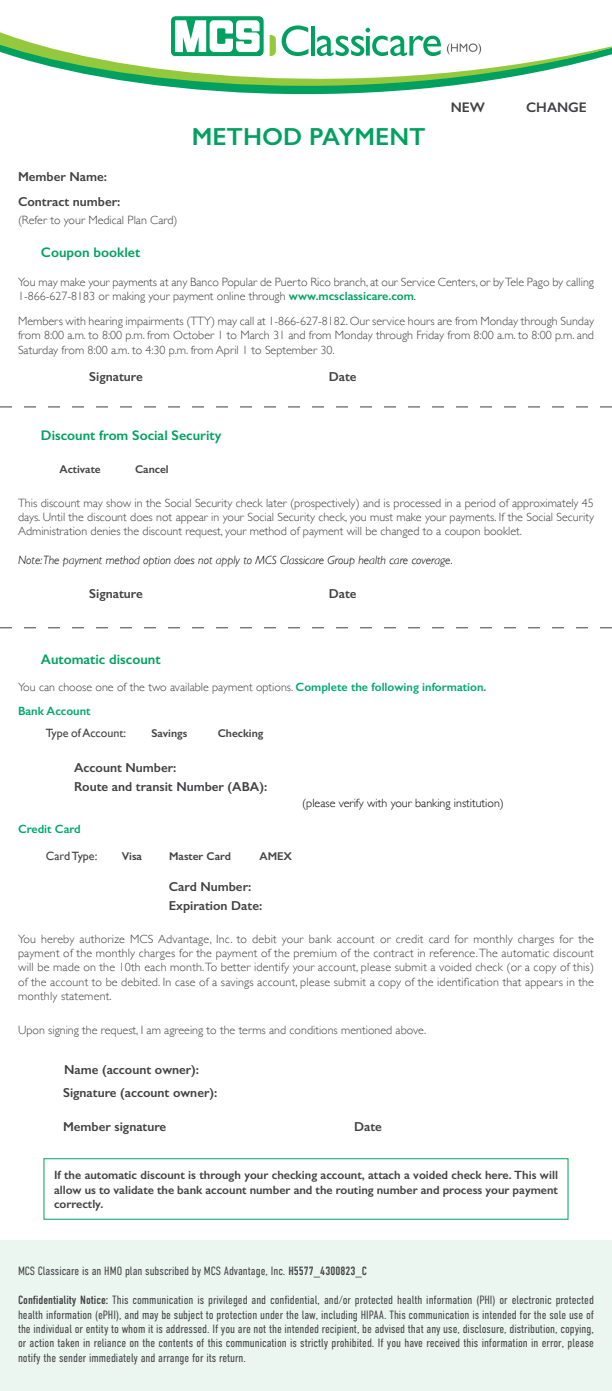
<style>
.page{position:relative;width:612px;height:1391px;background:#fff}
.page>*{position:absolute;margin:0;border:0;box-sizing:border-box;transform-origin:0 0}
.t1{font:600 24.8px "Gill Sans";color:#00a160}
.t2{font:600 13.9px "Gill Sans";color:#00a160}
.t3{font:600 13.9px "Gill Sans";color:#414042}
.t4{font:600 13px "Gill Sans";color:#414042}
.t5{font:300 12px/14.4px "Gill Sans";color:#414042;text-align:justify}
.t6{font:300 12px/14.4px "DIN Condensed";color:#414042;text-align:justify}
.t7{font:600 12px/14.4px "Gill Sans";color:#414042;text-align:justify}
.t8{font:italic 300 12px "Gill Sans";color:#000}
.t9{font:300 12px "Gill Sans";color:#000}
.t10{font:12px "Gill Sans";color:#414042}
.t11{font:600 12px "Gill Sans";color:#00a76d}
.t12{font:600 11.3px "Gill Sans";color:#414042}
.s1{font-weight:600;color:#00a160}
.s2{color:#000}
.s3{font-weight:600;color:#00a76d}
.s4{font-weight:400}
</style>
<div class="page">
<div style="left:0;top:1240px;width:612px;height:150px;background:#ebf6f1"></div>
<svg style="left:0;top:27px;width:612px;height:68px"></svg>
<svg style="left:282px;top:25px;width:26px;height:31px"></svg>
<hr style="left:311px;top:26px;width:4px;height:30px;background:#00a160">
<svg style="left:317px;top:28px;width:124px;height:28px"></svg>
<svg style="left:171px;top:16px;width:93px;height:40px"></svg>
<svg style="left:270px;top:35px;width:6px;height:21px"></svg>
<svg style="left:447px;top:43px;width:34px;height:12px"></svg>
<svg style="left:0;top:406px;width:612px;height:1px"></svg>
<svg style="left:0;top:627px;width:612px;height:1px"></svg>
<p class="t4" style="left:18px;top:169px;width:91px">Member Name:</p>
<p class="t4" style="left:18px;top:194px;width:104px">Contract number:</p>
<p class="t5" style="left:18px;top:212px;width:161px">(Refer to your Medical Plan Card)</p>
<p class="t2" style="left:41px;top:244px;width:101px">Coupon booklet</p>
<p class="t1" style="left:192px;top:122px;width:235px">METHOD PAYMENT</p>
<p class="t3" style="left:451px;top:99px;width:36px">NEW</p>
<p class="t3" style="left:526px;top:99px;width:62px">CHANGE</p>
<p class="t5" style="left:18px;top:274px;width:578px">You may make your payments at any Banco Popular de Puerto Rico branch, at our Service Centers, or by Tele Pago by calling<br>1-866-627-8183 or making your payment online through <span class="s1">www.mcsclassicare.com</span><span class="s2">.</span></p>
<p class="t5" style="left:18px;top:313px;width:578px">Members with hearing impairments (TTY) may call at 1-866-627-8182. Our service hours are from Monday through Sunday from 8:00 a.m. to 8:00 p.m. from October 1 to March 31 and from Monday through Friday from 8:00 a.m. to 8:00 p.m. and Saturday from 8:00 a.m. to 4:30 p.m. from April 1 to September 30.</p>
<p class="t4" style="left:89px;top:369px;width:55px">Signature</p>
<p class="t4" style="left:329px;top:369px;width:29px">Date</p>
<p class="t2" style="left:41px;top:427px;width:182px">Discount from Social Security</p>
<p class="t12" style="left:60px;top:462px;width:43px">Activate</p>
<p class="t12" style="left:135px;top:462px;width:35px">Cancel</p>
<p class="t5" style="left:18px;top:495px;width:578px">This discount may show in the Social Security check later (prospectively) and is processed in a period of approximately 45 days. Until the discount does not appear in your Social Security check, you must make your payments. If the Social Security Administration denies the discount request, your method of payment will be changed to a coupon booklet.</p>
<p class="t8" style="left:18px;top:553px;width:436px">Note: The payment method option does not apply to MCS Classicare Group health care coverage.</p>
<p class="t4" style="left:89px;top:585px;width:55px">Signature</p>
<p class="t4" style="left:329px;top:585px;width:29px">Date</p>
<p class="t2" style="left:41px;top:651px;width:121px">Automatic discount</p>
<p class="t5" style="left:18px;top:679px;width:470px">You can choose one of the two available payment options. <span class="s3">Complete the following information.</span></p>
<p class="t11" style="left:18px;top:704px;width:74px">Bank Account</p>
<p class="t10" style="left:46px;top:726px;width:82px">Type of Account:</p>
<p class="t12" style="left:151px;top:726px;width:37px">Savings</p>
<p class="t12" style="left:218px;top:726px;width:47px">Checking</p>
<p class="t4" style="left:74px;top:760px;width:104px">Account Number:</p>
<p class="t4" style="left:74px;top:779px;width:195px">Route and transit Number (ABA):</p>
<p class="t11" style="left:18px;top:821px;width:64px">Credit Card</p>
<p class="t10" style="left:46px;top:849px;width:53px">Card Type:</p>
<p class="t12" style="left:122px;top:849px;width:22px">Visa</p>
<p class="t12" style="left:169px;top:849px;width:63px">Master Card</p>
<p class="t12" style="left:259px;top:849px;width:34px">AMEX</p>
<p class="t4" style="left:169px;top:878px;width:84px">Card Number:</p>
<p class="t4" style="left:169px;top:897px;width:95px">Expiration Date:</p>
<p class="t9" style="left:302px;top:793px;width:203px">(please verify with your banking institution)</p>
<p class="t5" style="left:18px;top:931px;width:578px">You hereby authorize MCS Advantage, Inc. to debit your bank account or credit card for monthly charges for the payment of the monthly charges for the payment of the premium of the contract in reference. The automatic discount will be made on the 10th each month. To better identify your account, please submit a voided check (or a copy of this) of the account to be debited. In case of a savings account, please submit a copy of the identification that appears in the monthly statement.</p>
<p class="t5" style="left:18px;top:1022px;width:410px">Upon signing the request, I am agreeing to the terms and conditions mentioned above.</p>
<p class="t4" style="left:64px;top:1062px;width:137px">Name (account owner):</p>
<p class="t4" style="left:63px;top:1084px;width:156px">Signature (account owner):</p>
<p class="t4" style="left:63px;top:1119px;width:105px">Member signature</p>
<p class="t4" style="left:354px;top:1119px;width:29px">Date</p>
<p class="t7" style="left:54px;top:1167px;width:506px">If the automatic discount is through your checking account, attach a voided check here. This will allow us to validate the bank account number and the routing number and process your payment correctly.</p>
<p class="t6" style="left:18px;top:1264px;width:351px">MCS Classicare is an HMO plan subscribed by MCS Advantage, Inc. <span class="s4">H5577_4300823_C</span></p>
<p class="t6" style="left:18px;top:1293px;width:578px"><span class="s4">Confidentiality Notice:</span> This communication is privileged and confidential, and/or protected health information (PHI) or electronic protected health information (ePHI), and may be subject to protection under the law, including HIPAA. This communication is intended for the sole use of the individual or entity to whom it is addressed. If you are not the intended recipient, be advised that any use, disclosure, distribution, copying, or action taken in reliance on the contents of this communication is strictly prohibited. If you have received this information in error, please notify the sender immediately and arrange for its return.</p>
</div>
